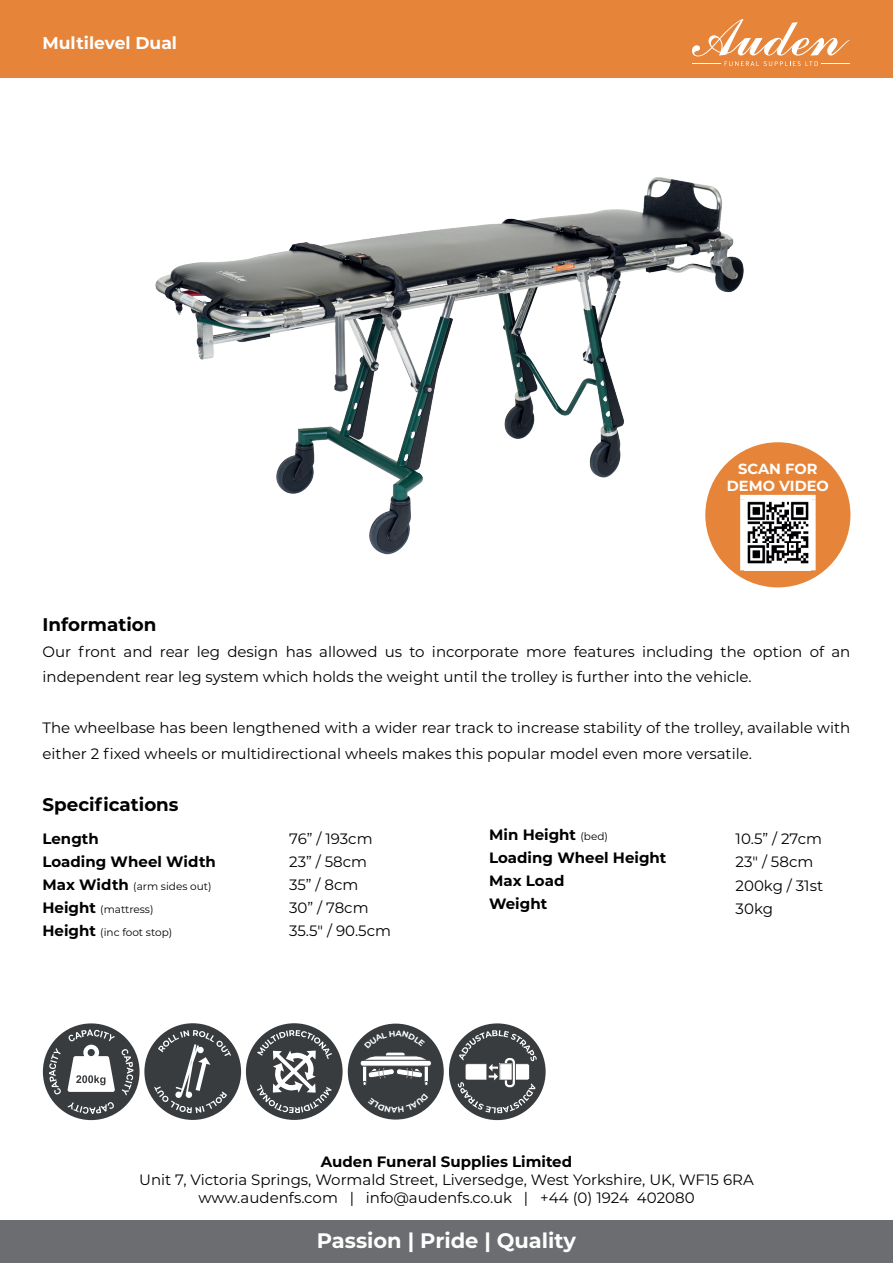
<style>
.page{position:relative;width:893px;height:1263px;background:#fff}
.page>*{position:absolute;margin:0;border:0;box-sizing:border-box;transform-origin:0 0}
.t1{font:700 21px "Montserrat";color:#fff}
.t2{font:700 18.3px "Montserrat";color:#000}
.t3{font:700 17.1px "Montserrat";color:#fff}
.t4{font:15px/25.5px "Montserrat";color:#000}
.t5{font:700 15px "Montserrat";color:#000}
.t6{font:700 14.55px/17.5px "Montserrat";color:#fff;text-align:center}
.t7{font:10.5px "Montserrat";color:#000}
.s1{font-weight:700;font-size:15px}
.s2{font-weight:400;font-size:10.5px}
</style>
<div class="page">
<div style="left:0;top:0;width:893px;height:77px;background:#e6853a"></div>
<svg style="left:692px;top:19px;width:158px;height:47px"></svg>
<div style="left:0;top:1220px;width:893px;height:43px;background:#6c6d70"></div>
<div style="left:705px;top:442px;width:145px;height:145px;background:#e6853a;border-radius:50%"></div>
<img style="left:764px;top:495px;width:52px;height:75px">
<img style="left:155px;top:177px;width:609px;height:409px">
<div style="left:348px;top:1023px;width:96px;height:96px;background:#383c3f;border-radius:50%"></div>
<div style="left:385px;top:1052px;width:20px;height:7px;background:#fff;border-radius:3px"></div>
<div style="left:385px;top:1052px;width:20px;height:7px;border:1px solid #383c3f;border-radius:3px"></div>
<svg style="left:360px;top:1055px;width:71px;height:31px"></svg>
<svg style="left:43px;top:1023px;width:300px;height:97px"></svg>
<div style="left:449px;top:1023px;width:97px;height:97px;background:#383c3f;border-radius:50%"></div>
<svg style="left:458px;top:1030px;width:79px;height:83px"></svg>
<svg style="left:364px;top:1030px;width:61px;height:6px"></svg>
<svg style="left:368px;top:1107px;width:60px;height:6px"></svg>
<p class="t3" style="left:43px;top:31px;width:136px">Multilevel Dual</p>
<p class="t6" style="left:727px;top:459px;width:103px">SCAN FOR<br>DEMO VIDEO</p>
<p class="t2" style="left:43px;top:611px;width:115px">Information</p>
<p class="t4" style="left:43px;top:638px;width:809px">Our front and rear leg design has allowed us to incorporate more features including the option of an independent rear leg system which holds the weight until the trolley is further into the vehicle.</p>
<p class="t4" style="left:43px;top:714px;width:809px">The wheelbase has been lengthened with a wider rear track to increase stability of the trolley, available with either 2 fixed wheels or multidirectional wheels makes this popular model even more versatile.</p>
<p class="t2" style="left:43px;top:791px;width:138px">Specifications</p>
<p class="t5" style="left:43px;top:828px;width:58px">Length</p>
<p class="t4" style="left:289px;top:825px;width:85px">76” / 193cm</p>
<p class="t5" style="left:43px;top:851px;width:175px">Loading Wheel Width</p>
<p class="t4" style="left:289px;top:848px;width:80px">23” / 58cm</p>
<p class="t7" style="left:43px;top:879px;width:171px"><span class="s1">Max Width</span> (arm sides out)</p>
<p class="t4" style="left:289px;top:871px;width:71px">35” / 8cm</p>
<p class="t7" style="left:43px;top:902px;width:113px"><span class="s1">Height</span> (mattress)</p>
<p class="t4" style="left:289px;top:894px;width:81px">30” / 78cm</p>
<p class="t7" style="left:43px;top:925px;width:131px"><span class="s1">Height</span> (inc foot stop)</p>
<p class="t4" style="left:289px;top:917px;width:103px">35.5″ / 90.5cm</p>
<p class="t5" style="left:489px;top:824px;width:120px">Min Height <span class="s2">(bed)</span></p>
<p class="t4" style="left:736px;top:825px;width:88px">10.5” / 27cm</p>
<p class="t5" style="left:489px;top:847px;width:179px">Loading Wheel Height</p>
<p class="t4" style="left:736px;top:848px;width:79px">23″ / 58cm</p>
<p class="t5" style="left:489px;top:870px;width:77px">Max Load</p>
<p class="t4" style="left:736px;top:872px;width:89px">200kg / 31st</p>
<p class="t5" style="left:489px;top:893px;width:59px">Weight</p>
<p class="t4" style="left:736px;top:895px;width:39px">30kg</p>
<p class="t5" style="left:321px;top:1151px;width:253px">Auden Funeral Supplies Limited</p>
<p class="t4" style="left:139px;top:1170px;width:616px;line-height:18px;text-align:center">Unit 7, Victoria Springs, Wormald Street, Liversedge, West Yorkshire, UK, WF15 6RA www.audenfs.com | info@audenfs.co.uk | +44 (0) 1924 402080</p>
<h1 class="t1" style="left:317px;top:1225px;width:261px">Passion | Pride | Quality</h1>
</div>
